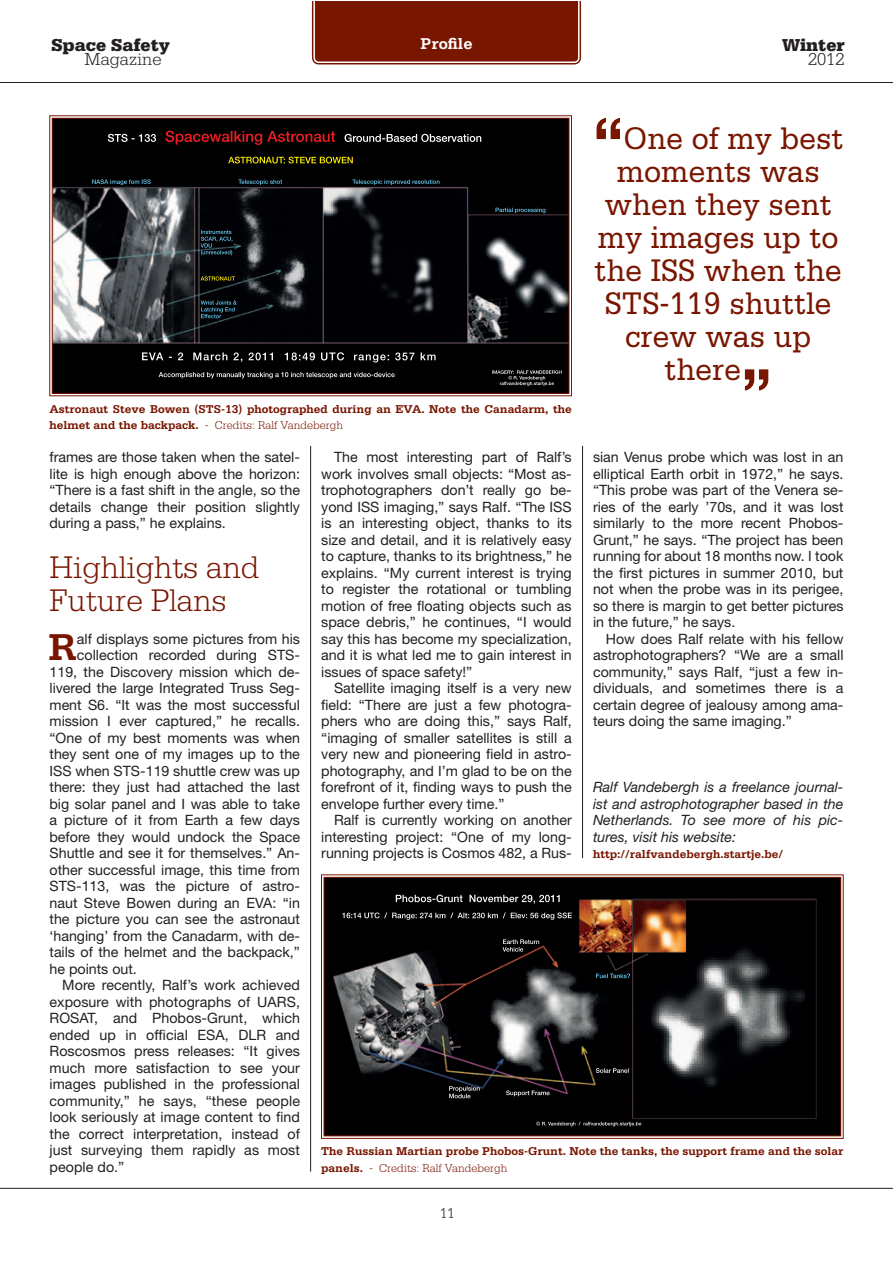
<style>
.page{position:relative;width:893px;height:1263px;background:#fff}
.page>*{position:absolute;margin:0;border:0;box-sizing:border-box;transform-origin:0 0}
.t1{font:700 39.45px "Serifa Std";color:#791600}
.t2{font:33px/33px "Serifa Std";color:#791600;text-align:center;scale:.93 1}
.t3{font:300 33px/33px "Serifa Std";color:#791600}
.t4{font:900 18.3px "Serifa Std";color:#231f20}
.t5{font:300 18.3px "Serifa Std";color:#231f20}
.t6{font:700 16.5px "Serifa Std";color:#fff}
.t7{font:300 15px "Serifa Std";color:#231f20}
.t8{font:14.25px/16.5px "Helvetica Neue LT Std";color:#231f20;text-align:justify}
.t9{font:italic 14.25px/16.5px "Helvetica Neue LT Std";color:#231f20;text-align:justify}
.t10{font:700 12px/16.5px "Serifa Std";color:#791600}
.s1{font-weight:300}
.s2{font-family:"Helvetica Neue LT Std";font-weight:700;font-size:66px}
</style>
<div class="page">
<hr style="left:310px;top:116px;width:1px;height:1056px;background:#231f20">
<hr style="left:582px;top:116px;width:1px;height:1056px;background:#231f20">
<div style="left:26px;top:97px;width:844px;height:349px;background:#fff"></div>
<svg style="left:49px;top:115px;width:523px;height:281px"></svg>
<svg style="left:52px;top:118px;width:517px;height:276px;background:#1a1a1c"></svg>
<svg style="left:321px;top:874px;width:523px;height:265px;background:#c49990"></svg>
<svg style="left:323px;top:877px;width:518px;height:259px;background:#201c1b"></svg>
<svg style="left:92px;top:179px;width:59px;height:6px"></svg>
<svg style="left:496px;top:208px;width:49px;height:5px"></svg>
<svg style="left:201px;top:276px;width:34px;height:5px"></svg>
<svg style="left:238px;top:179px;width:44px;height:6px"></svg>
<svg style="left:201px;top:230px;width:31px;height:25px"></svg>
<svg style="left:201px;top:300px;width:36px;height:18px"></svg>
<svg style="left:352px;top:179px;width:87px;height:6px"></svg>
<svg style="left:228px;top:157px;width:125px;height:6px"></svg>
<svg style="left:345px;top:134px;width:136px;height:8px"></svg>
<svg style="left:165px;top:131px;width:170px;height:14px;background:#45080a"></svg>
<svg style="left:108px;top:134px;width:48px;height:8px"></svg>
<svg style="left:159px;top:372px;width:236px;height:6px"></svg>
<svg style="left:142px;top:352px;width:294px;height:10px;background:#343435"></svg>
<svg style="left:492px;top:370px;width:70px;height:16px"></svg>
<svg style="left:342px;top:912px;width:230px;height:8px;background:#353535"></svg>
<svg style="left:396px;top:895px;width:164px;height:9px"></svg>
<svg style="left:596px;top:973px;width:34px;height:5px"></svg>
<svg style="left:503px;top:939px;width:36px;height:13px"></svg>
<svg style="left:596px;top:1068px;width:33px;height:5px"></svg>
<svg style="left:506px;top:1090px;width:44px;height:6px"></svg>
<svg style="left:449px;top:1086px;width:31px;height:12px"></svg>
<svg style="left:536px;top:1122px;width:105px;height:4px"></svg>
<hr style="left:0;top:1188px;width:892px;height:1px;background:#231f20">
<hr style="left:0;top:82px;width:892px;height:1px;background:#231f20">
<div style="left:311px;top:1px;width:271px;height:64px;background:#791600"></div>
<p class="t4" style="left:51px;top:34px;width:120px">Space Safety</p>
<p class="t5" style="left:84px;top:49px;width:79px">Magazine</p>
<p class="t6" style="left:420px;top:34px;width:54px">Profile</p>
<p class="t10" style="left:50px;top:400px;width:524px">Astronaut Steve Bowen (STS-13) photographed during an EVA. Note the Canadarm, the helmet and the backpack. <span class="s1">- Credits: Ralf Vandebergh</span></p>
<p class="t4" style="left:782px;top:34px;width:64px">Winter</p>
<p class="t5" style="left:808px;top:49px;width:38px">2012</p>
<h2 class="t2" style="left:593px;top:122px;width:271px"><span class="s2">“</span>One of my best moments was when they sent my images up to the ISS when the<br>STS-119 shuttle crew was up there<span class="s2">„</span></h2>
<p class="t8" style="left:50px;top:448px;width:252px">frames are those taken when the satel&shy;lite is high enough above the horizon: “There is a fast shift in the angle, so the details change their position slightly during a pass,” he explains.</p>
<h2 class="t3" style="left:50px;top:551px;width:211px">Highlights and<br>Future Plans</h2>
<h1 class="t1" style="left:48px;top:624px;width:30px">R</h1>
<p class="t8" style="left:77px;top:630px;width:225px">alf displays some pictures from his</p>
<p class="t8" style="left:77px;top:646px;width:225px">collection recorded during STS-</p>
<p class="t8" style="left:50px;top:663px;width:252px">119, the Discovery mission which de-</p>
<p class="t8" style="left:50px;top:679px;width:252px">livered the large Integrated Truss Seg-</p>
<p class="t8" style="left:50px;top:696px;width:252px">ment S6. “It was the most successful</p>
<p class="t8" style="left:50px;top:712px;width:252px">mission I ever captured,” he recalls.</p>
<p class="t8" style="left:50px;top:729px;width:252px">“One of my best moments was when</p>
<p class="t8" style="left:50px;top:746px;width:252px">they sent one of my images up to the</p>
<p class="t8" style="left:50px;top:762px;width:252px">ISS when STS-119 shuttle crew was up</p>
<p class="t8" style="left:50px;top:779px;width:252px">there: they just had attached the last</p>
<p class="t8" style="left:50px;top:795px;width:252px">big solar panel and I was able to take</p>
<p class="t8" style="left:50px;top:812px;width:252px">a picture of it from Earth a few days</p>
<p class="t8" style="left:50px;top:828px;width:252px">before they would undock the Space</p>
<p class="t8" style="left:50px;top:845px;width:252px">Shuttle and see it for themselves.” An-</p>
<p class="t8" style="left:50px;top:861px;width:252px">other successful image, this time from</p>
<p class="t8" style="left:50px;top:878px;width:252px">STS-113, was the picture of astro-</p>
<p class="t8" style="left:50px;top:894px;width:252px">naut Steve Bowen during an EVA: “in</p>
<p class="t8" style="left:50px;top:911px;width:252px">the picture you can see the astronaut</p>
<p class="t8" style="left:50px;top:927px;width:252px">‘hanging’ from the Canadarm, with de-</p>
<p class="t8" style="left:50px;top:944px;width:252px">tails of the helmet and the backpack,”</p>
<p class="t8" style="left:50px;top:960px;width:89px">he points out.</p>
<p class="t8" style="left:62px;top:977px;width:239px">More recently, Ralf’s work achieved</p>
<p class="t8" style="left:50px;top:993px;width:252px">exposure with photographs of UARS,</p>
<p class="t8" style="left:50px;top:1010px;width:252px">ROSAT, and Phobos-Grunt, which</p>
<p class="t8" style="left:50px;top:1026px;width:252px">ended up in official ESA, DLR and</p>
<p class="t8" style="left:50px;top:1043px;width:252px">Roscosmos press releases: “It gives</p>
<p class="t8" style="left:50px;top:1059px;width:252px">much more satisfaction to see your</p>
<p class="t8" style="left:50px;top:1076px;width:252px">images published in the professional</p>
<p class="t8" style="left:50px;top:1092px;width:252px">community,” he says, “these people</p>
<p class="t8" style="left:50px;top:1109px;width:252px">look seriously at image content to find</p>
<p class="t8" style="left:50px;top:1125px;width:252px">the correct interpretation, instead of</p>
<p class="t8" style="left:50px;top:1142px;width:252px">just surveying them rapidly as most</p>
<p class="t8" style="left:50px;top:1158px;width:76px">people do.”</p>
<p class="t8" style="left:321px;top:449px;width:252px;text-indent:13px">The most interesting part of Ralf’s work involves small objects: “Most as&shy;trophotographers don’t really go be&shy;yond ISS imaging,” says Ralf. “The ISS is an interesting object, thanks to its size and detail, and it is relatively easy to capture, thanks to its brightness,” he explains. “My current interest is trying to register the rotational or tumbling motion of free floating objects such as space debris,” he continues, “I would say this has become my specialization, and it is what led me to gain interest in issues of space safety!”</p>
<p class="t8" style="left:321px;top:680px;width:252px;text-indent:13px">Satellite imaging itself is a very new field: “There are just a few photogra&shy;phers who are doing this,” says Ralf, “imaging of smaller satellites is still a very new and pioneering field in astro&shy;photography, and I’m glad to be on the forefront of it, finding ways to push the envelope further every time.”</p>
<p class="t8" style="left:321px;top:812px;width:252px;text-indent:13px">Ralf is currently working on another interesting project: “One of my long&shy;running projects is Cosmos 482, a Rus-</p>
<p class="t8" style="left:593px;top:449px;width:252px">sian Venus probe which was lost in an elliptical Earth orbit in 1972,” he says. “This probe was part of the Venera se&shy;ries of the early ’70s, and it was lost similarly to the more recent Phobos-Grunt,” he says. “The project has been running for about 18 months now. I took the first pictures in summer 2010, but not when the probe was in its perigee, so there is margin to get better pictures in the future,” he says.</p>
<p class="t8" style="left:593px;top:630px;width:252px;text-indent:13px">How does Ralf relate with his fellow astrophotographers? “We are a small community,” says Ralf, “just a few in&shy;dividuals, and sometimes there is a certain degree of jealousy among ama&shy;teurs doing the same imaging.”</p>
<p class="t9" style="left:593px;top:779px;width:252px">Ralf Vandebergh is a freelance journal&shy;ist and astrophotographer based in the Netherlands. To see more of his pic&shy;tures, visit his website:</p>
<p class="t10" style="left:593px;top:846px;width:192px">http://ralfvandebergh.startje.be/</p>
<p class="t10" style="left:321px;top:1143px;width:524px">The Russian Martian probe Phobos-Grunt. Note the tanks, the support frame and the solar panels. <span class="s1">- Credits: Ralf Vandebergh</span></p>
<p class="t7" style="left:440px;top:1204px;width:16px">11</p>
</div>
